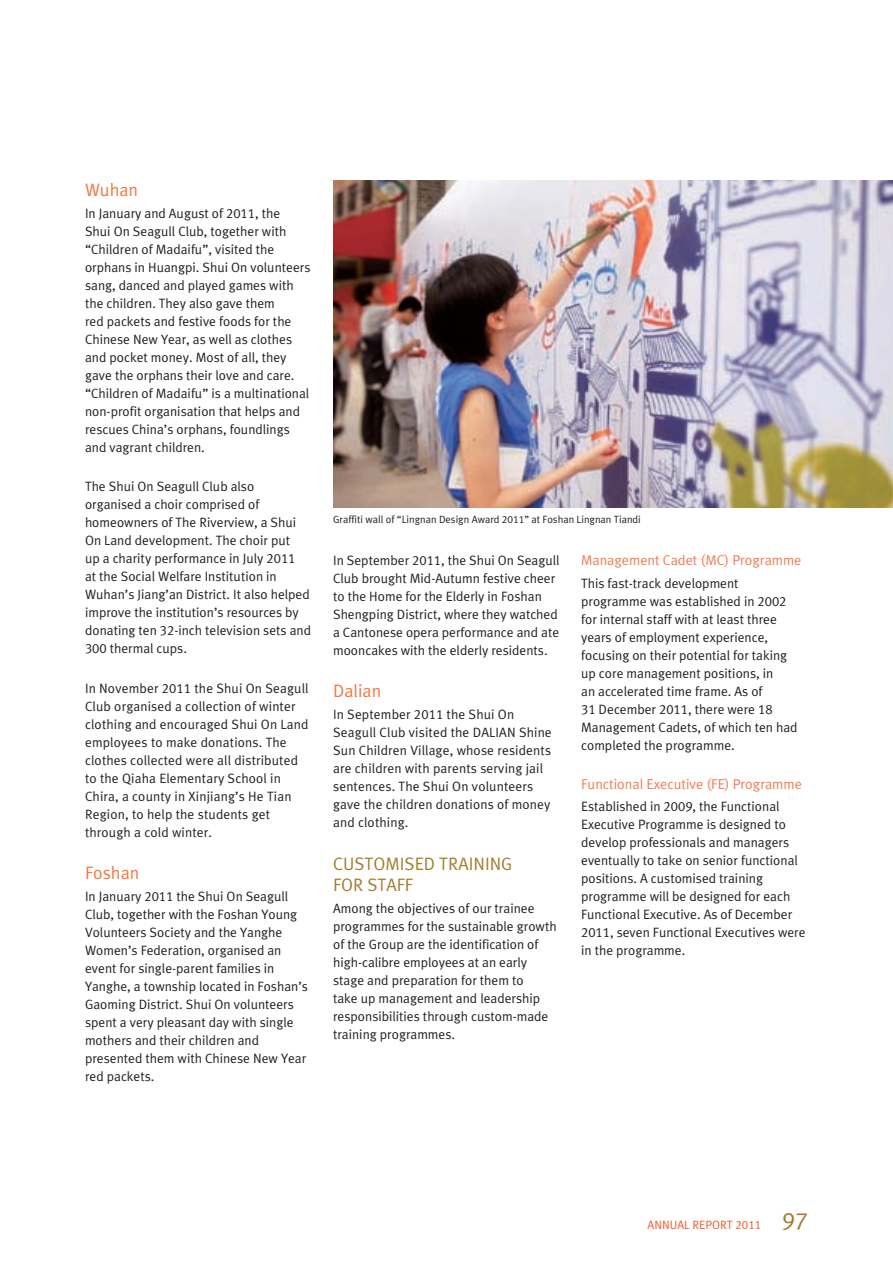
<style>
.page{position:relative;width:893px;height:1263px;background:#fff}
.page>*{position:absolute;margin:0;border:0;box-sizing:border-box;transform-origin:0 0}
.t1{font:18px/21px "New Meta Plu Nor Rom";color:#a27e2d}
.t2{font:18px "New Meta Plu Nor Rom";color:#f37743}
.t3{font:14.25px "New Meta Plu Nor Rom";color:#f47c51}
.t4{font:13.5px/18px "New Meta Plu Nor Rom";color:#231f20}
.t5{font:12px "New Meta Plu Nor Rom";color:#f1592f}
.t6{font:10.5px "New Meta Plu Nor Rom";color:#231f20}
.s1{font-size:24px;color:#a27e2d}
</style>
<div class="page">
<img style="left:333px;top:181px;width:560px;height:327px">
<h1 class="t2" style="left:85px;top:179px;width:55px">Wuhan</h1>
<p class="t4" style="left:85px;top:204px;width:227px">I n January and August of 2011, the<br>Shui On Seagull Club, together with “Children of Madaifu”, visited the orphans in Huangpi. Shui On volunteers sang, danced and played games with the children. They also gave them<br>red packets and festive foods for the Chinese N ew Year, as well as clothes and pocket money. Most of all, they gave the orphans their love and care. “Children of Madaifu” is a multinational non-profit organisation that helps and rescues China’s orphans, foundlings and vagrant children.</p>
<p class="t4" style="left:85px;top:478px;width:228px">The Shui On Seagull Club also organised a choir comprised of homeowners of The Riverview, a Shui On Land development. The choir put<br>up a charity performance in July 2011<br>at the Social Welfare I nstitution in Wuhan’s Jiang’an District. It also helped improve the institution’s resources by donating ten 32-inch television sets and 300 thermal cups.</p>
<p class="t4" style="left:85px;top:679px;width:225px">I n November 2011 the Shui On Seagull Club organised a collection of winter clothing and encouraged Shui On Land employees to make donations. The clothes collected were all distributed to the Qiaha Elementary School in Chira, a county in Xinjiang’s He Tian Region, to help the students get through a cold winter.</p>
<h1 class="t2" style="left:85px;top:862px;width:56px">Foshan</h1>
<p class="t4" style="left:85px;top:887px;width:224px">I n January 2011 the Shui On Seagull Club, together with the Foshan Young Volunteers Society and the Yanghe Women’s Federation, organised an event for single-parent families in Yanghe, a township located in Foshan’s Gaoming District. Shui On volunteers spent a very pleasant day with single mothers and their children and presented them with Chinese N ew Year red packets.</p>
<p class="t6" style="left:333px;top:514px;width:309px">Graffiti wall of “Lingnan Design Award 2011” at Foshan Lingnan Tiandi</p>
<p class="t4" style="left:333px;top:551px;width:228px">I n September 2011, the Shui On Seagull Club brought Mid-Autumn festive cheer to the Home for the Elderly in Foshan Shengping District, where they watched a Cantonese opera performance and ate mooncakes with the elderly residents.</p>
<h1 class="t2" style="left:333px;top:680px;width:50px">Dalian</h1>
<p class="t4" style="left:333px;top:705px;width:220px">I n September 2011 the Shui On<br>Seagull Club visited the DALIAN Shine<br>Sun Children Village, whose residents are children with parents serving jail sentences. The Shui On volunteers gave the children donations of money and clothing.</p>
<h1 class="t1" style="left:333px;top:853px;width:178px">Customised Training for</h1>
<h1 class="t1" style="left:367px;top:874px;width:29px">Staff</h1>
<p class="t4" style="left:333px;top:899px;width:225px">Among the objectives of our trainee programmes for the sustainable growth of the Group are the identification of high-calibre employees at an early stage and preparation for them to<br>take up management and leadership responsibilities through custom-made training programmes.</p>
<p class="t3" style="left:581px;top:552px;width:222px">Management Cadet (MC) Programme</p>
<p class="t4" style="left:581px;top:574px;width:218px">This fast-track development programme was established in 2002 for internal staff with at least three years of employment experience, focusing on their potential for taking up core management positions, in<br>an accelerated time frame. As of<br>31 December 2011, there were 18<br>Management Cadets, of which ten had completed the programme.</p>
<p class="t3" style="left:581px;top:776px;width:222px">Functional Executive (FE) Programme</p>
<p class="t4" style="left:581px;top:797px;width:226px">Established in 2009, the Functional Executive Programme is designed to develop professionals and managers eventually to take on senior functional positions. A customised training programme will be designed for each Functional Executive. As of December 2011, seven Functional Executives were in the programme.</p>
<p class="t5" style="left:648px;top:1218px;width:15px">ANNU</p>
<p class="t5" style="left:677px;top:1218px;width:132px">AL REPORT 2011 <span class="s1">97</span></p>
</div>
